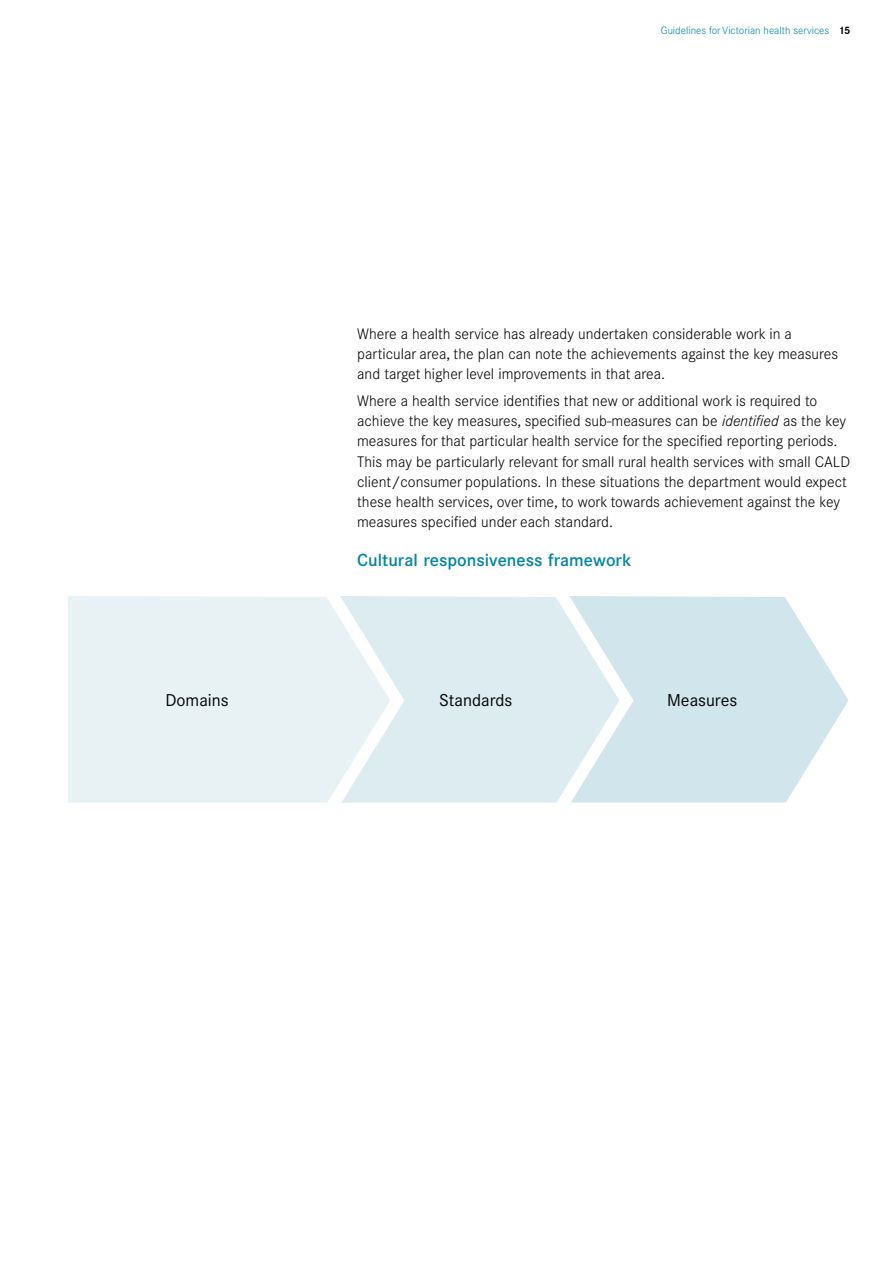
<style>
.page{position:relative;width:893px;height:1263px;background:#fff}
.page>*{position:absolute;margin:0;border:0;box-sizing:border-box;transform-origin:0 0}
.t1{font:500 17.25px "Corporate SBQ";color:#0084a4}
.t2{font:16.95px "Corporate SBQ";color:#000}
.t3{font:300 15px/20.2px "Corporate SBQ";color:#000}
.t4{font:300 10.5px "Corporate SBQ";color:#0084a4}
.s1{font-weight:700;color:#000}
.s2{font-style:italic}
</style>
<div class="page">
<svg style="left:641px;top:596px;width:207px;height:207px"></svg>
<svg style="left:411px;top:596px;width:230px;height:207px;background:#dcecf0"></svg>
<svg style="left:68px;top:596px;width:343px;height:207px;background:#e7f1f4"></svg>
<p class="t4" style="left:661px;top:24px;width:191px">Guidelines for Victorian health services <span class="s1">15</span></p>
<p class="t3" style="left:357px;top:323px;width:482px">Where a health service has already undertaken considerable work in a particular area, the plan can note the achievements against the key measures and target higher level improvements in that area.</p>
<p class="t3" style="left:357px;top:391px;width:494px">Where a health service identifies that new or additional work is required to achieve the key measures, specified sub-measures can be <span class="s2">identified</span> as the key measures for that particular health service for the specified reporting periods.<br>This may be particularly relevant for small rural health services with small CALD client/consumer populations. In these situations the department would expect these health services, over time, to work towards achievement against the key measures specified under each standard.</p>
<p class="t1" style="left:357px;top:550px;width:276px">Cultural responsiveness framework</p>
<p class="t2" style="left:165px;top:690px;width:65px">Domains</p>
<p class="t2" style="left:439px;top:690px;width:75px">Standards</p>
<p class="t2" style="left:667px;top:690px;width:72px">Measures</p>
</div>
